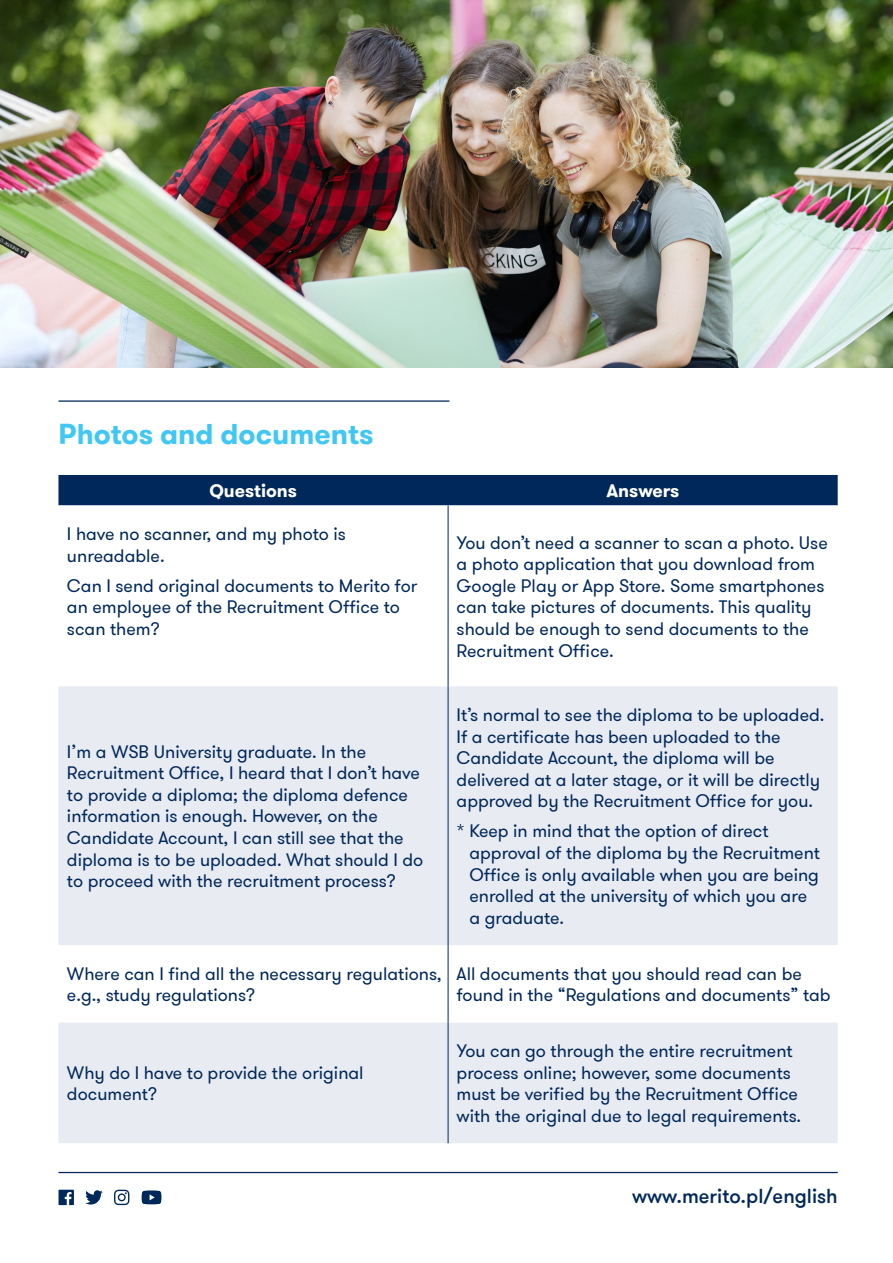
<style>
.page{position:relative;width:893px;height:1263px;background:#fff}
.page>*{position:absolute;margin:0;border:0;box-sizing:border-box;transform-origin:0 0}
.t1{font:700 28.5px "GT Walsheim Pro";color:#40c7f4}
.t2{font:500 20.1px "GT Walsheim Pro";color:#00285b}
.t3{font:18px/21.6px "GT Walsheim Pro";color:#00285b}
.t4{font:700 18px "GT Walsheim Pro";color:#fff}
</style>
<div class="page">
<img style="left:0;top:0;width:893px;height:368px">
<hr style="left:58px;top:1172px;width:780px;height:1px;background:#00285b">
<svg style="left:114px;top:1190px;width:15px;height:15px"></svg>
<svg style="left:85px;top:1190px;width:18px;height:14px"></svg>
<svg style="left:59px;top:1190px;width:15px;height:15px"></svg>
<svg style="left:142px;top:1190px;width:19px;height:14px"></svg>
<hr style="left:58px;top:400px;width:391px;height:2px;background:#00285b">
<div style="left:58px;top:475px;width:780px;height:30px;background:#00285b"></div>
<svg style="left:58px;top:686px;width:780px;height:457px;fill:#e8ebf2"></svg>
<hr style="left:448px;top:505px;width:1px;height:181px;background:#00285b">
<hr style="left:448px;top:686px;width:1px;height:259px;background:#00285b">
<hr style="left:448px;top:945px;width:1px;height:77px;background:#00285b">
<hr style="left:448px;top:1022px;width:1px;height:121px;background:#00285b">
<h1 class="t1" style="left:59px;top:416px;width:316px">Photos and documents</h1>
<p class="t4" style="left:209px;top:479px;width:89px">Questions</p>
<p class="t4" style="left:606px;top:479px;width:74px">Answers</p>
<p class="t3" style="left:67px;top:523px;width:281px">I have no scanner, and my photo is unreadable.</p>
<p class="t3" style="left:67px;top:575px;width:352px">Can I send original documents to Merito for an employee of the Recruitment Office to scan them?</p>
<p class="t3" style="left:457px;top:532px;width:373px">You don’t need a scanner to scan a photo. Use a photo application that you download from Google Play or App Store. Some smartphones can take pictures of documents. This quality should be enough to send documents to the Recruitment Office.</p>
<p class="t3" style="left:67px;top:741px;width:358px">I’m a WSB University graduate. In the Recruitment Office, I heard that I don’t have to provide a diploma; the diploma defence information is enough. However, on the Candidate Account, I can still see that the diploma is to be uploaded. What should I do to proceed with the recruitment process?</p>
<p class="t3" style="left:457px;top:704px;width:369px">It’s normal to see the diploma to be uploaded.<br>If a certificate has been uploaded to the Candidate Account, the diploma will be delivered at a later stage, or it will be directly approved by the Recruitment Office for you.</p>
<p class="t3" style="left:469px;top:821px;width:352px;text-indent:-13px">* Keep in mind that the option of direct approval of the diploma by the Recruitment Office is only available when you are being enrolled at the university of which you are a graduate.</p>
<p class="t3" style="left:67px;top:963px;width:376px">Where can I find all the necessary regulations, e.g., study regulations?</p>
<p class="t3" style="left:457px;top:963px;width:376px">All documents that you should read can be found in the “Regulations and documents” tab</p>
<p class="t3" style="left:67px;top:1062px;width:298px">Why do I have to provide the original document?</p>
<p class="t3" style="left:457px;top:1040px;width:346px">You can go through the entire recruitment process online; however, some documents must be verified by the Recruitment Office with the original due to legal requirements.</p>
<p class="t2" style="left:632px;top:1183px;width:207px">www.merito.pl/english</p>
</div>
